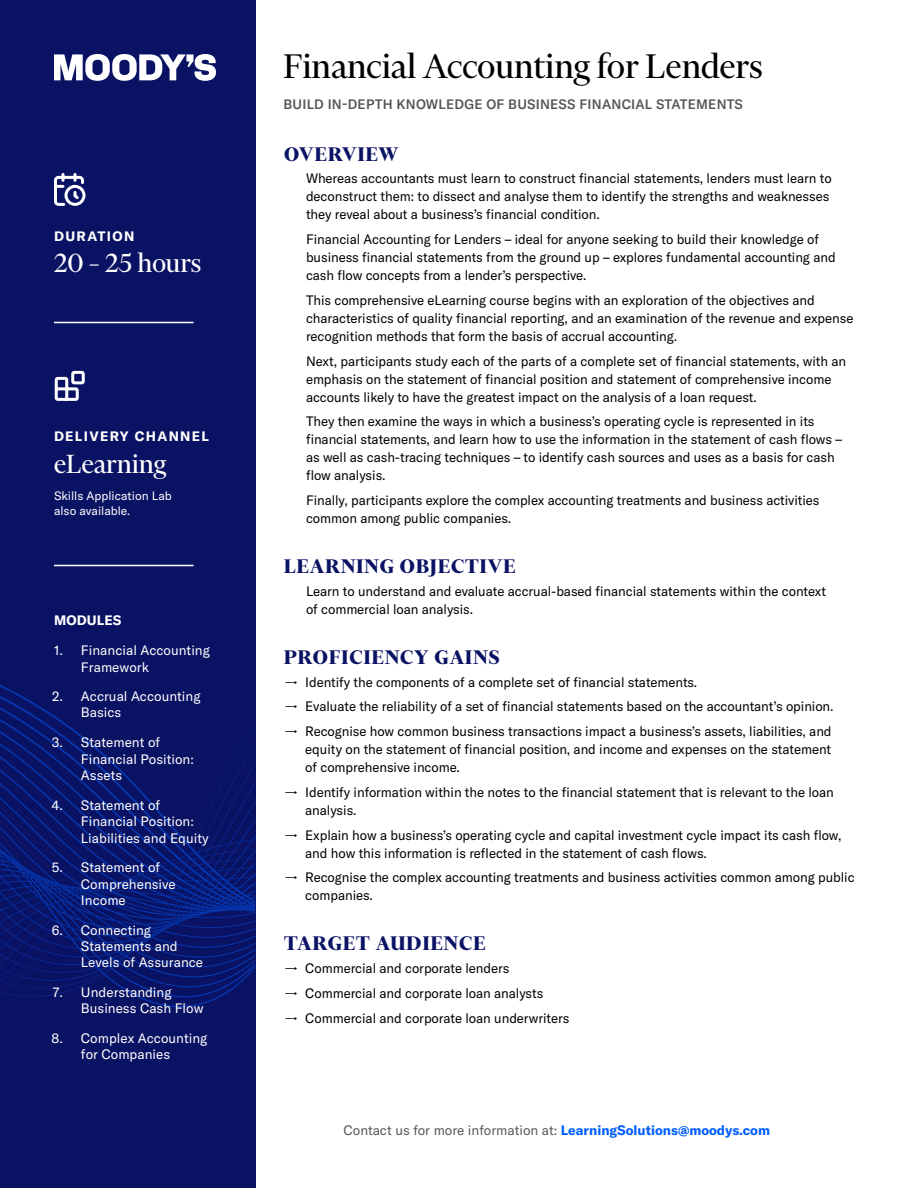
<style>
.page{position:relative;width:918px;height:1188px;background:#fff}
.page>*{position:absolute;margin:0;border:0;box-sizing:border-box;transform-origin:0 0}
.t1{font:39px "Financier Display";color:#000}
.Side_Bar_Text_20PT{font:30px "Financier Display";color:#fff}
.Heading_1{font:700 22.5px "Financier Display";letter-spacing:.05em;color:#0a1264}
.Body_Text{font:13.5px/18px "GT America";letter-spacing:-.005em;color:#000}
.t2{font:13.5px/16.5px "GT America";color:#fff}
.t3{font:13.5px "GT America";color:#57585a}
.Tag_Line{font:500 13.5px "GT America";letter-spacing:.02em;color:#515354}
.Side_Bar_Heading{font:700 13.5px "GT America";letter-spacing:.1em;color:#fff}
.Side_Bar_Heading-2{font:700 13.5px "GT America";letter-spacing:.01em;color:#fff}
.Side_Bar_Text_8PT{font:12px/14.4px "GT America";color:#fff}
.s1{font-weight:700;color:#005eff}
</style>
<div class="page">
<div style="left:0;top:0;width:255px;height:1188px;background:#0a1263"></div>
<svg style="left:0;top:912px;width:255px;height:95px"></svg>
<svg style="left:0;top:684px;width:255px;height:219px"></svg>
<svg style="left:54px;top:54px;width:162px;height:27px"></svg>
<hr style="left:54px;top:322px;width:140px;height:1px;background:#fff">
<hr style="left:54px;top:565px;width:140px;height:1px;background:#fff">
<svg style="left:54px;top:173px;width:32px;height:33px"></svg>
<svg style="left:54px;top:370px;width:31px;height:31px"></svg>
<p class="Side_Bar_Heading" style="left:54px;top:228px;width:82px">DURATION</p>
<p class="Side_Bar_Text_20PT" style="left:54px;top:248px;width:149px">20 – 25 hours</p>
<p class="Side_Bar_Heading" style="left:54px;top:428px;width:157px">DELIVERY CHANNEL</p>
<p class="Side_Bar_Text_20PT" style="left:54px;top:448px;width:114px">eLearning</p>
<p class="Side_Bar_Text_8PT" style="left:54px;top:489px;width:119px">Skills Application Lab also available.</p>
<p class="Side_Bar_Heading-2" style="left:54px;top:612px;width:69px">MODULES</p>
<p class="t2" style="left:81px;top:642px;width:130px;text-indent:-27px">1. Financial Accounting<br>Framework</p>
<p class="t2" style="left:81px;top:688px;width:121px;text-indent:-29px">2. Accrual Accounting<br>Basics</p>
<p class="t2" style="left:81px;top:734px;width:114px;text-indent:-29px">3. Statement of<br>Financial Position:<br>Assets</p>
<p class="t2" style="left:81px;top:797px;width:129px;text-indent:-30px">4. Statement of<br>Financial Position:<br>Liabilities and Equity</p>
<p class="t2" style="left:81px;top:859px;width:96px;text-indent:-29px">5. Statement of<br>Comprehensive<br>Income</p>
<p class="t2" style="left:81px;top:922px;width:124px;text-indent:-29px">6. Connecting<br>Statements and<br>Levels of Assurance</p>
<p class="t2" style="left:81px;top:984px;width:124px;text-indent:-28px">7. Understanding<br>Business Cash Flow</p>
<p class="t2" style="left:52px;top:1030px;width:157px;text-align:center">8. Complex Accounting for Companies</p>
<p class="t1" style="left:283px;top:45px;width:481px">Financial Accounting for Lenders</p>
<p class="Tag_Line" style="left:283px;top:96px;width:461px">BUILD IN-DEPTH KNOWLEDGE OF BUSINESS FINANCIAL STATEMENTS</p>
<p class="Heading_1" style="left:284px;top:142px;width:116px">OVERVIEW</p>
<p class="Body_Text" style="left:306px;top:170px;width:527px">Whereas accountants must learn to construct financial statements, lenders must learn to deconstruct them: to dissect and analyse them to identify the strengths and weaknesses they reveal about a business’s financial condition.</p>
<p class="Body_Text" style="left:306px;top:230px;width:531px">Financial Accounting for Lenders – ideal for anyone seeking to build their knowledge of business financial statements from the ground up – explores fundamental accounting and cash flow concepts from a lender’s perspective.</p>
<p class="Body_Text" style="left:306px;top:291px;width:549px">This comprehensive eLearning course begins with an exploration of the objectives and characteristics of quality financial reporting, and an examination of the revenue and expense recognition methods that form the basis of accrual accounting.</p>
<p class="Body_Text" style="left:306px;top:352px;width:542px">Next, participants study each of the parts of a complete set of financial statements, with an emphasis on the statement of financial position and statement of comprehensive income accounts likely to have the greatest impact on the analysis of a loan request.</p>
<p class="Body_Text" style="left:306px;top:413px;width:538px">They then examine the ways in which a business’s operating cycle is represented in its financial statements, and learn how to use the information in the statement of cash flows – as well as cash-tracing techniques – to identify cash sources and uses as a basis for cash flow analysis.</p>
<p class="Body_Text" style="left:306px;top:491px;width:515px">Finally, participants explore the complex accounting treatments and business activities common among public companies.</p>
<p class="Heading_1" style="left:284px;top:554px;width:233px">LEARNING OBJECTIVE</p>
<p class="Body_Text" style="left:306px;top:582px;width:522px">Learn to understand and evaluate accrual-based financial statements within the context of commercial loan analysis.</p>
<p class="Heading_1" style="left:284px;top:645px;width:217px">PROFICIENCY GAINS</p>
<p class="Body_Text" style="left:284px;top:673px;width:415px">→ Identify the components of a complete set of financial statements.</p>
<p class="Body_Text" style="left:284px;top:698px;width:551px">→ Evaluate the reliability of a set of financial statements based on the accountant’s opinion.</p>
<p class="Body_Text" style="left:305px;top:722px;width:528px;text-align:justify;text-indent:-21px">→ Recognise how common business transactions impact a business’s assets, liabilities, and equity on the statement of financial position, and income and expenses on the statement of comprehensive income.</p>
<p class="Body_Text" style="left:305px;top:783px;width:530px;text-indent:-21px">→ Identify information within the notes to the financial statement that is relevant to the loan analysis.</p>
<p class="Body_Text" style="left:305px;top:826px;width:538px;text-indent:-21px">→ Explain how a business’s operating cycle and capital investment cycle impact its cash flow, and how this information is reflected in the statement of cash flows.</p>
<p class="Body_Text" style="left:305px;top:869px;width:551px;text-indent:-21px">→ Recognise the complex accounting treatments and business activities common among public companies.</p>
<p class="Heading_1" style="left:284px;top:932px;width:203px">TARGET AUDIENCE</p>
<p class="Body_Text" style="left:284px;top:959px;width:227px">→ Commercial and corporate lenders</p>
<p class="Body_Text" style="left:284px;top:984px;width:261px">→ Commercial and corporate loan analysts</p>
<p class="Body_Text" style="left:284px;top:1009px;width:287px">→ Commercial and corporate loan underwriters</p>
<p class="t3" style="left:343px;top:1122px;width:428px">Contact us for more information at: <span class="s1">LearningSolutions@moodys.com</span></p>
</div>
